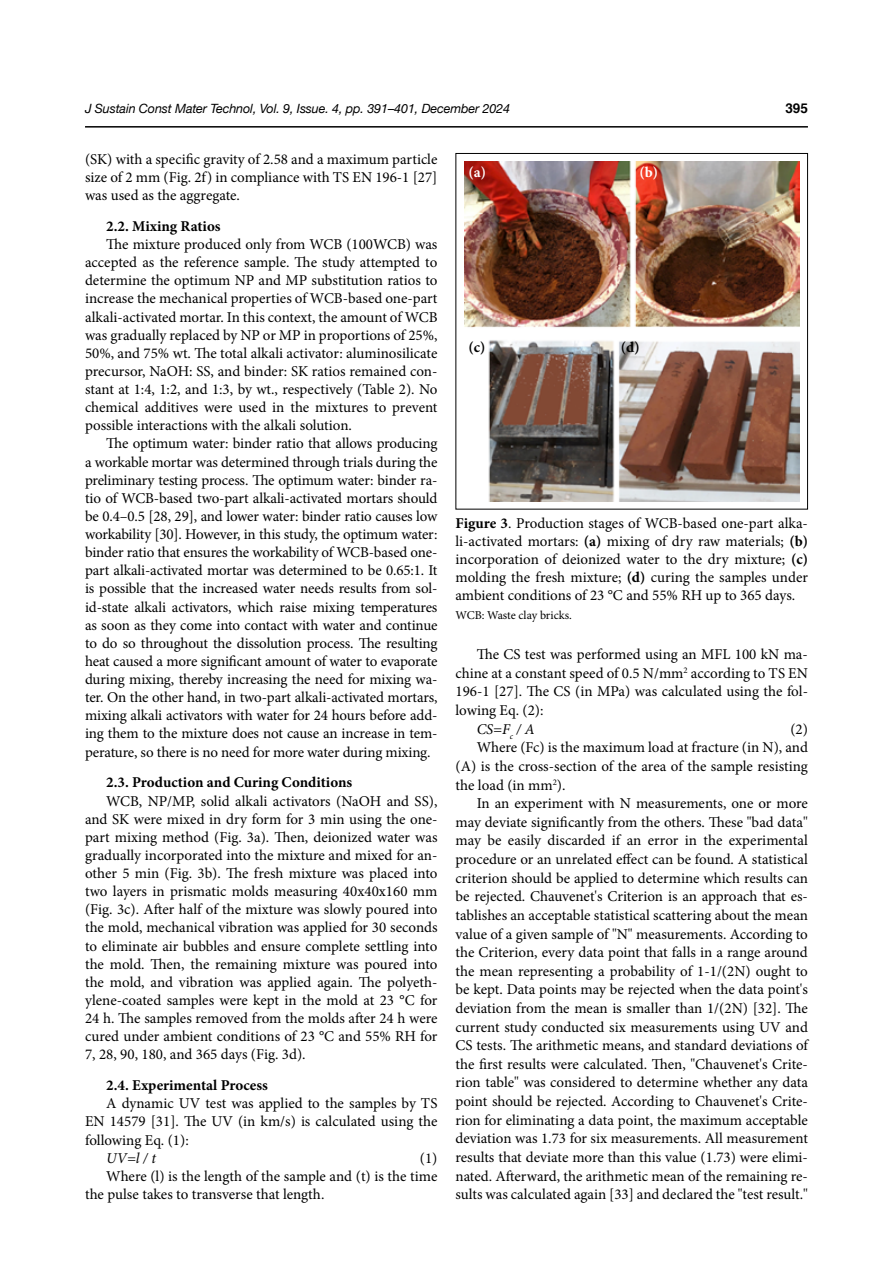
<style>
.page{position:relative;width:893px;height:1263px;background:#fff}
.page>*{position:absolute;margin:0;border:0;box-sizing:border-box;transform-origin:0 0}
.t1{font:15px/18.1px "Minion Pro";color:#000;text-align:justify}
.t2{font:700 15px "Minion Pro";color:#000}
.t3{font:italic 15px "Minion Pro";color:#000}
.t4{font:700 15px "Minion Pro";color:#fff}
.t5{font:700 13.5px "Helvetica";color:#000}
.t6{font:italic 12.75px "Helvetica Neue";letter-spacing:-.01em;color:#000}
.t7{font:12px "Minion Pro";letter-spacing:-.005em;color:#000}
.s1{font-weight:700}
</style>
<div class="page">
<hr style="left:85px;top:126px;width:723px;height:2px;background:#000">
<div style="left:455px;top:153px;width:353px;height:356px;border:1px solid #000"></div>
<img style="left:464px;top:162px;width:335px;height:339px">
<p class="t6" style="left:85px;top:100px;width:427px">J Sustain Const Mater Technol, Vol. 9, Issue. 4, pp. 391–401, December 2024</p>
<p class="t5" style="left:785px;top:98px;width:24px">395</p>
<p class="t1" style="left:85px;top:150px;width:354px">(SK) with a specific gravity of 2.58 and a maximum particle size of 2 mm (Fig. 2f) in compliance with TS EN 196-1 [27] was used as the aggregate.</p>
<p class="t2" style="left:106px;top:216px;width:116px">2.2. Mixing Ratios</p>
<p class="t1" style="left:85px;top:235px;width:354px;text-indent:21px">The mixture produced only from WCB (100WCB) was accepted as the reference sample. The study attempted to determine the optimum NP and MP substitution ratios to increase the mechanical properties of WCB-based one-part alkali-activated mortar. In this context, the amount of WCB was gradually replaced by NP or MP in proportions of 25%, 50%, and 75% wt. The total alkali activator: aluminosilicate precursor, NaOH: SS, and binder: SK ratios remained con&shy;stant at 1:4, 1:2, and 1:3, by wt., respectively (Table 2). No chemical additives were used in the mixtures to prevent possible interactions with the alkali solution.</p>
<p class="t1" style="left:85px;top:435px;width:354px;text-indent:21px">The optimum water: binder ratio that allows producing a workable mortar was determined through trials during the preliminary testing process. The optimum water: binder ra&shy;tio of WCB-based two-part alkali-activated mortars should be 0.4–0.5 [28, 29], and lower water: binder ratio causes low workability [30]. However, in this study, the optimum water: binder ratio that ensures the workability of WCB-based one&shy;part alkali-activated mortar was determined to be 0.65:1. It is possible that the increased water needs results from sol&shy;id-state alkali activators, which raise mixing temperatures as soon as they come into contact with water and continue to do so throughout the dissolution process. The resulting heat caused a more significant amount of water to evaporate during mixing, thereby increasing the need for mixing wa&shy;ter. On the other hand, in two-part alkali-activated mortars, mixing alkali activators with water for 24 hours before add&shy;ing them to the mixture does not cause an increase in tem&shy;perature, so there is no need for more water during mixing.</p>
<p class="t2" style="left:106px;top:772px;width:248px">2.3. Production and Curing Conditions</p>
<p class="t1" style="left:85px;top:792px;width:354px;text-indent:21px">WCB, NP/MP, solid alkali activators (NaOH and SS), and SK were mixed in dry form for 3 min using the one&shy;part mixing method (Fig. 3a). Then, deionized water was gradually incorporated into the mixture and mixed for an&shy;other 5 min (Fig. 3b). The fresh mixture was placed into two layers in prismatic molds measuring 40x40x160 mm (Fig. 3c). After half of the mixture was slowly poured into the mold, mechanical vibration was applied for 30 seconds to eliminate air bubbles and ensure complete settling into the mold. Then, the remaining mixture was poured into the mold, and vibration was applied again. The polyeth&shy;ylene-coated samples were kept in the mold at 23 °C for 24 h. The samples removed from the molds after 24 h were cured under ambient conditions of 23 °C and 55% RH for 7, 28, 90, 180, and 365 days (Fig. 3d).</p>
<p class="t2" style="left:106px;top:1075px;width:163px">2.4. Experimental Process</p>
<p class="t1" style="left:85px;top:1094px;width:354px;text-indent:21px">A dynamic UV test was applied to the samples by TS EN 14579 [31]. The UV (in km/s) is calculated using the following Eq. (1):</p>
<p class="t3" style="left:106px;top:1147px;width:51px">UV=l / t</p>
<p class="t1" style="left:420px;top:1149px;width:19px">(1)</p>
<p class="t1" style="left:106px;top:1167px;width:333px">Where (l) is the length of the sample and (t) is the time</p>
<p class="t1" style="left:85px;top:1185px;width:241px">the pulse takes to transverse that length.</p>
<p class="t4" style="left:468px;top:162px;width:19px">(a)</p>
<p class="t4" style="left:639px;top:162px;width:20px">(b)</p>
<p class="t2" style="left:468px;top:337px;width:18px">(c)</p>
<p class="t2" style="left:621px;top:337px;width:20px">(d)</p>
<p class="t1" style="left:455px;top:514px;width:354px"><span class="s1">Figure 3</span>. Production stages of WCB-based one-part alka&shy;li-activated mortars: <span class="s1">(a)</span> mixing of dry raw materials; <span class="s1">(b) </span>incorporation of deionized water to the dry mixture; <span class="s1">(c) </span>molding the fresh mixture; <span class="s1">(d)</span> curing the samples under ambient conditions of 23 °C and 55% RH up to 365 days.</p>
<p class="t7" style="left:455px;top:607px;width:118px">WCB: Waste clay bricks.</p>
<p class="t1" style="left:477px;top:645px;width:333px">The CS test was performed using an MFL 100 kN ma-</p>
<p class="t1" style="left:455px;top:664px;width:354px">chine at a constant speed of 0.5 N/mm<sup>2</sup> according to TS EN</p>
<p class="t1" style="left:455px;top:683px;width:354px">196-1 [27]. The CS (in MPa) was calculated using the fol-</p>
<p class="t1" style="left:455px;top:701px;width:90px">lowing Eq. (2):</p>
<p class="t3" style="left:477px;top:719px;width:59px">CS=F<sub>c</sub> / A</p>
<p class="t1" style="left:790px;top:720px;width:19px">(2)</p>
<p class="t1" style="left:477px;top:738px;width:333px">Where (Fc) is the maximum load at fracture (in N), and</p>
<p class="t1" style="left:455px;top:757px;width:354px">(A) is the cross-section of the area of the sample resisting</p>
<p class="t1" style="left:455px;top:776px;width:112px">the load (in mm<sup>2</sup>).</p>
<p class="t1" style="left:477px;top:794px;width:333px">In an experiment with N measurements, one or more</p>
<p class="t1" style="left:455px;top:813px;width:354px">may deviate significantly from the others. These "bad data"</p>
<p class="t1" style="left:455px;top:832px;width:354px">may be easily discarded if an error in the experimental</p>
<p class="t1" style="left:455px;top:850px;width:354px">procedure or an unrelated effect can be found. A statistical</p>
<p class="t1" style="left:455px;top:869px;width:354px">criterion should be applied to determine which results can</p>
<p class="t1" style="left:455px;top:887px;width:354px">be rejected. Chauvenet's Criterion is an approach that es-</p>
<p class="t1" style="left:455px;top:906px;width:354px">tablishes an acceptable statistical scattering about the mean</p>
<p class="t1" style="left:455px;top:925px;width:354px">value of a given sample of "N" measurements. According to</p>
<p class="t1" style="left:455px;top:943px;width:354px">the Criterion, every data point that falls in a range around</p>
<p class="t1" style="left:455px;top:962px;width:354px">the mean representing a probability of 1-1/(2N) ought to</p>
<p class="t1" style="left:455px;top:980px;width:354px">be kept. Data points may be rejected when the data point's</p>
<p class="t1" style="left:455px;top:999px;width:354px">deviation from the mean is smaller than 1/(2N) [32]. The</p>
<p class="t1" style="left:455px;top:1018px;width:354px">current study conducted six measurements using UV and</p>
<p class="t1" style="left:455px;top:1036px;width:354px">CS tests. The arithmetic means, and standard deviations of</p>
<p class="t1" style="left:455px;top:1055px;width:354px">the first results were calculated. Then, "Chauvenet's Crite-</p>
<p class="t1" style="left:455px;top:1074px;width:354px">rion table" was considered to determine whether any data</p>
<p class="t1" style="left:455px;top:1092px;width:354px">point should be rejected. According to Chauvenet's Crite-</p>
<p class="t1" style="left:455px;top:1111px;width:354px">rion for eliminating a data point, the maximum acceptable</p>
<p class="t1" style="left:455px;top:1129px;width:354px">deviation was 1.73 for six measurements. All measurement</p>
<p class="t1" style="left:455px;top:1148px;width:354px">results that deviate more than this value (1.73) were elimi-</p>
<p class="t1" style="left:455px;top:1167px;width:354px">nated. Afterward, the arithmetic mean of the remaining re-</p>
<p class="t1" style="left:455px;top:1185px;width:354px">sults was calculated again [33] and declared the "test result."</p>
</div>
